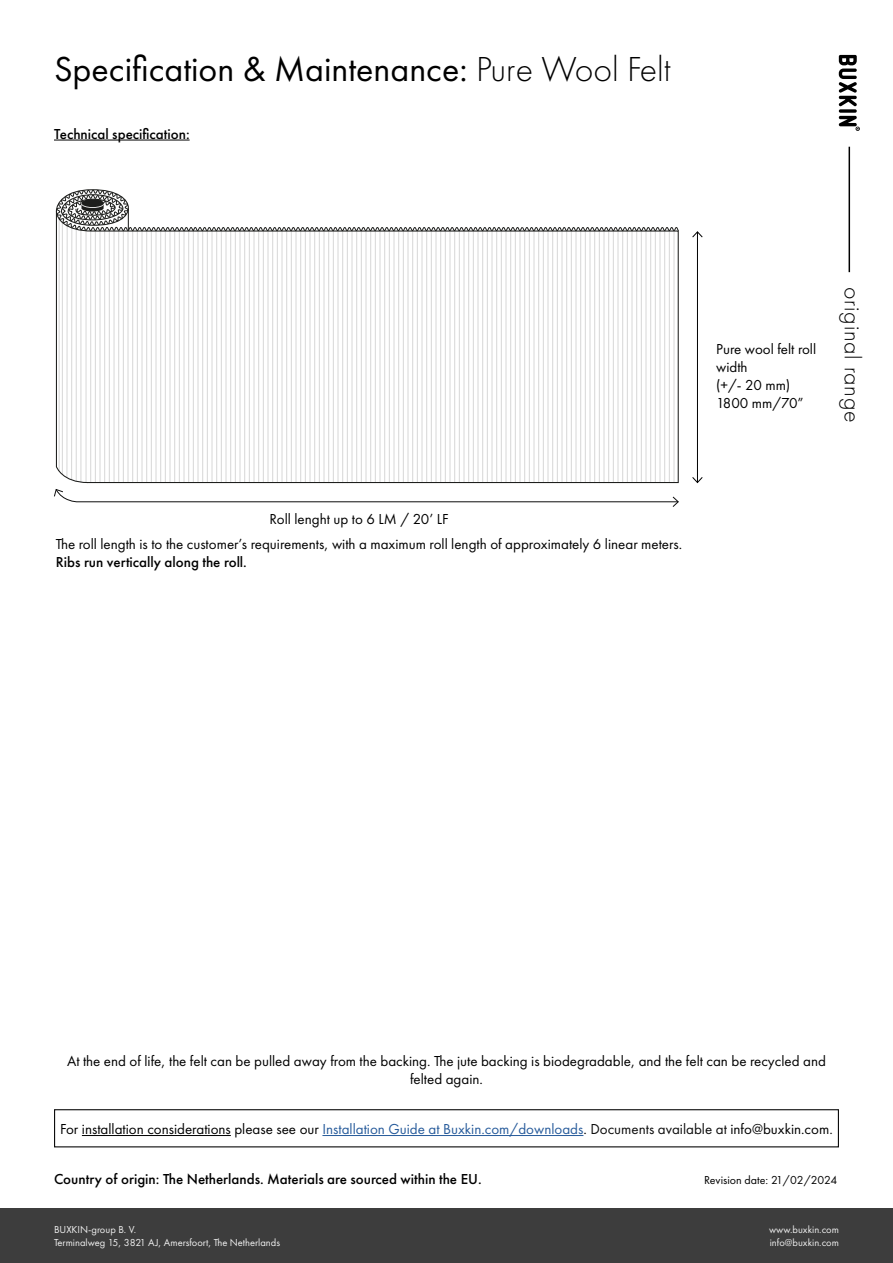
<style>
.page{position:relative;width:893px;height:1263px;background:#fff}
.page>*{position:absolute;margin:0;border:0;box-sizing:border-box;transform-origin:0 0}
.t1{font:36px "Futura PT";color:#000}
.t2{font:300 24px "Futura PT";letter-spacing:.03em;color:#000}
.t3{font:15px/18px "Futura PT";color:#000}
.t4{font:500 15px "Futura PT";color:#000}
.t5{font:12px "Futura PT";color:#000}
.t6{font:10.5px/12.6px "Futura PT";color:#f0f0f0}
.s1{font-weight:300}
.s2{color:#275b9b}
.s3{color:#0d0d0d}
</style>
<div class="page">
<div style="left:0;top:1209px;width:893px;height:54px;background:#3d3d3d"></div>
<svg style="left:839px;top:55px;width:21px;height:76px"></svg>
<hr style="left:848px;top:147px;width:2px;height:125px;background:#000">
<svg style="left:54px;top:190px;width:625px;height:317px"></svg>
<hr style="left:697px;top:232px;width:1px;height:250px;background:#000">
<svg style="left:692px;top:231px;width:11px;height:7px"></svg>
<svg style="left:692px;top:477px;width:11px;height:7px"></svg>
<hr style="left:54px;top:140px;width:136px;height:1px;background:#000">
<hr style="left:82px;top:1135px;width:149px;height:1px;background:#000">
<hr style="left:322px;top:1135px;width:261px;height:1px;background:#275b9b">
<div style="left:54px;top:1109px;width:785px;height:38px;border:1px solid #0d0d0d"></div>
<h1 class="t1" style="left:54px;top:48px;width:618px">Specification &amp; Maintenance: <span class="s1">Pure Wool Felt</span></h1>
<p class="t4" style="left:54px;top:124px;width:137px">Technical specification:</p>
<p class="t3" style="left:716px;top:340px;width:102px">Pure wool felt roll width<br>(+/- 20 mm)<br>1800 mm/70”</p>
<h2 class="t2" style="left:866px;top:287px;width:137px;rotate:90deg">original range</h2>
<p class="t3" style="left:56px;top:507px;width:628px;line-height:25px;text-indent:214px">Roll lenght up to 6 LM / 20’ LF<br>The roll length is to the customer’s requirements, with a maximum roll length of approximately 6 linear meters.</p>
<p class="t4" style="left:56px;top:553px;width:193px">Ribs run vertically along the roll.</p>
<p class="t3" style="left:67px;top:1052px;width:760px;text-align:center">At the end of life, the felt can be pulled away from the backing. The jute backing is biodegradable, and the felt can be recycled and felted again.</p>
<p class="t3" style="left:60px;top:1120px;width:774px">For installation considerations please see our <span class="s2">Installation Guide at Buxkin.com/downloads</span>. <span class="s3">Documents available at</span> info@buxkin.com<span class="s3">.</span></p>
<p class="t5" style="left:704px;top:1173px;width:135px">Revision date: 21/02/2024</p>
<p class="t4" style="left:54px;top:1170px;width:429px">Country of origin: The Netherlands. Materials are sourced within the EU.</p>
<p class="t6" style="left:54px;top:1223px;width:228px">BUXKIN-group B. V.<br>Terminalweg 15, 3821 AJ, Amersfoort, The Netherlands</p>
<p class="t6" style="left:769px;top:1223px;width:71px">www.buxkin.com info@buxkin.com</p>
</div>
